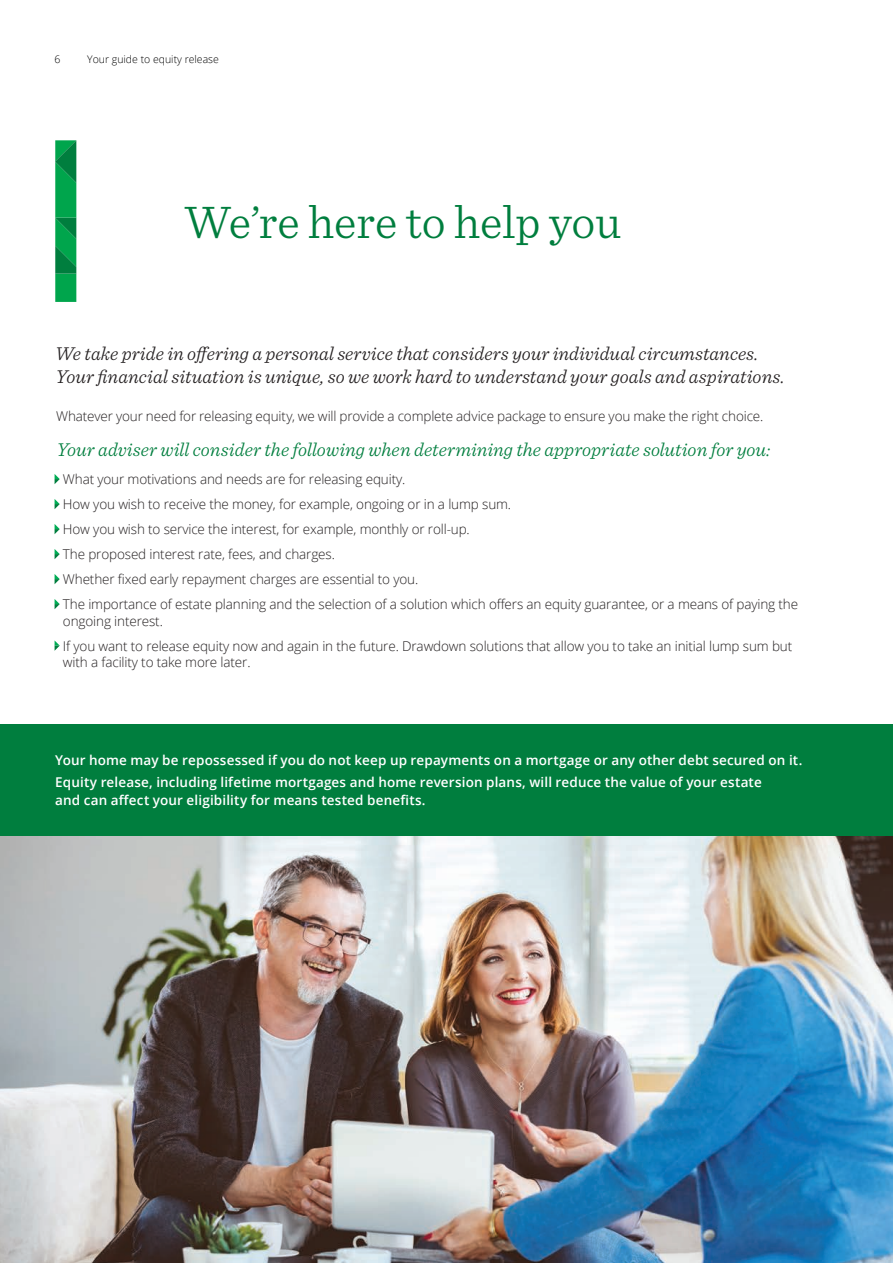
<style>
.page{position:relative;width:893px;height:1263px;background:#fff}
.page>*{position:absolute;margin:0;border:0;box-sizing:border-box;transform-origin:0 0}
.t1{font:300 48px "Sentinel";color:#007e3e}
.t2{font:italic 300 19.5px/22.5px "Sentinel";color:#231f20}
.t3{font:italic 300 19.5px "Sentinel";color:#007e3e}
.t4{font:300 13.5px/25px "Open Sans";letter-spacing:-.01em;color:#231f20}
.t5{font:600 13.5px/22.2px "Open Sans";letter-spacing:.01em;color:#fff}
.t6{font:300 10.5px "Open Sans";color:#000}
</style>
<div class="page">
<img style="left:0;top:835px;width:893px;height:428px">
<svg style="left:55px;top:474px;width:5px;height:10px"></svg>
<svg style="left:55px;top:499px;width:5px;height:10px"></svg>
<svg style="left:55px;top:524px;width:5px;height:10px"></svg>
<svg style="left:55px;top:549px;width:5px;height:10px"></svg>
<svg style="left:55px;top:574px;width:5px;height:10px"></svg>
<svg style="left:55px;top:599px;width:5px;height:10px"></svg>
<svg style="left:55px;top:641px;width:5px;height:10px"></svg>
<svg style="left:55px;top:140px;width:21px;height:162px;background:#059b4b"></svg>
<div style="left:0;top:724px;width:893px;height:111px;background:#007e3e"></div>
<p class="t6" style="left:55px;top:52px;width:7px">6</p>
<p class="t6" style="left:87px;top:52px;width:133px">Your guide to equity release</p>
<h1 class="t1" style="left:185px;top:186px;width:438px">We’re here to help you</h1>
<h2 class="t2" style="left:55px;top:341px;width:731px">We take pride in offering a personal service that considers your individual circumstances.<br>Your financial situation is unique, so we work hard to understand your goals and aspirations.</h2>
<p class="t4" style="left:56px;top:403px;width:709px">Whatever your need for releasing equity, we will provide a complete advice package to ensure you make the right choice.</p>
<h2 class="t3" style="left:56px;top:435px;width:716px">Your adviser will consider the following when determining the appropriate solution for you:</h2>
<p class="t4" style="left:63px;top:466px;width:737px">What your motivations and needs are for releasing equity.<br>How you wish to receive the money, for example, ongoing or in a lump sum.<br>How you wish to service the interest, for example, monthly or roll-up.<br>The proposed interest rate, fees, and charges.<br>Whether fixed early repayment charges are essential to you.<br>The importance of estate planning and the selection of a solution which offers an equity guarantee, or a means of paying the</p>
<p class="t4" style="left:63px;top:608px;width:731px">ongoing interest.<br>If you want to release equity now and again in the future. Drawdown solutions that allow you to take an initial lump sum but</p>
<p class="t4" style="left:63px;top:649px;width:189px">with a facility to take more later.</p>
<p class="t5" style="left:55px;top:749px;width:749px">Your home may be repossessed if you do not keep up repayments on a mortgage or any other debt secured on it.<br>Equity release, including lifetime mortgages and home reversion plans, will reduce the value of your estate</p>
<p class="t5" style="left:55px;top:789px;width:372px">and can affect your eligibility for means tested benefits.</p>
</div>
